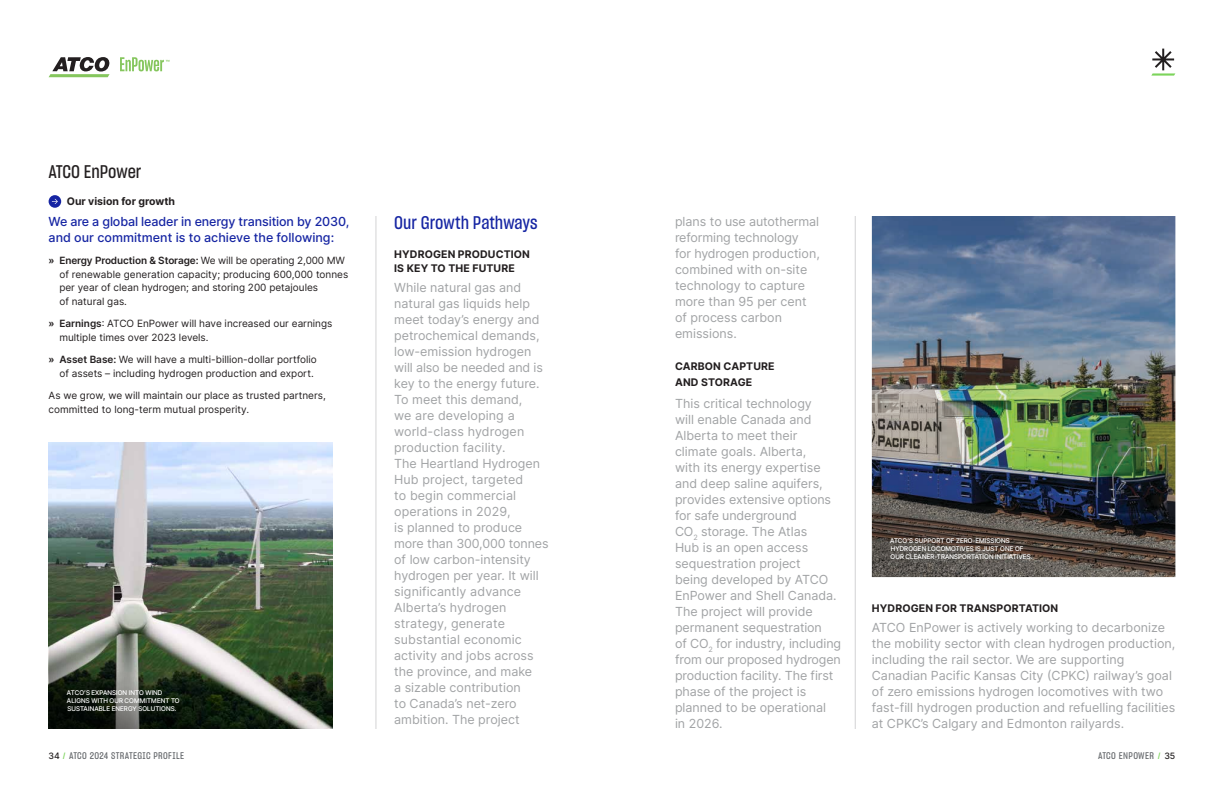
<style>
.page{position:relative;width:1224px;height:792px;background:#fff}
.page>*{position:absolute;margin:0;border:0;box-sizing:border-box;transform-origin:0 0}
.t1{font:18px "Sharp Grotesk Medium 15";color:#1625a3}
.t2{font:18px "Sharp Grotesk Medium 15";color:#231f20}
.t3{font:12.5px/16px "Inter";color:#a1a3a5}
.t4{font:500 12.5px/16px "Inter";letter-spacing:-.01em;color:#1625a3}
.t5{font:700 10.5px/14px "Inter";letter-spacing:.01em;color:#231f20}
.t6{font:10px/13.5px "Inter";color:#231f20}
.t7{font:9.5px "Sharp Grotesk Medium 15";letter-spacing:.04em;color:#63666a}
.t8{font:500 6.5px/8px "Inter Tight";letter-spacing:.02em;color:#fff}
.s1{font-weight:600}
.s2{font-family:"Inter";font-weight:500;font-size:8.8px;color:#231f20}
.s3{font-size:9px;color:#7cd45b}
</style>
<div class="page">
<div style="left:49px;top:195px;width:12px;height:13px;background:#1625a3;border-radius:50%"></div>
<svg style="left:52px;top:199px;width:6px;height:5px"></svg>
<svg style="left:1151px;top:49px;width:24px;height:27px"></svg>
<svg style="left:49px;top:57px;width:61px;height:20px"></svg>
<svg style="left:120px;top:57px;width:49px;height:14px"></svg>
<hr style="left:855px;top:216px;width:1px;height:513px;background:#d3d3d4">
<hr style="left:376px;top:216px;width:1px;height:513px;background:#d3d3d4">
<img style="left:872px;top:216px;width:303px;height:250px">
<img style="left:872px;top:466px;width:303px;height:111px">
<img style="left:49px;top:442px;width:284px;height:176px">
<svg style="left:49px;top:618px;width:284px;height:111px;background:#525e4c"></svg>
<h1 class="t2" style="left:49px;top:159px;width:94px">ATCO EnPower</h1>
<p class="t5" style="left:67px;top:194px;width:110px">Our vision for growth</p>
<p class="t4" style="left:49px;top:213px;width:302px">We are a global leader in energy transition by 2030, and our commitment is to achieve the following:</p>
<p class="t6" style="left:59px;top:254px;width:290px;text-indent:-11px"><span class="s1">» Energy Production &amp; Storage:</span> We will be operating 2,000 MW of renewable generation capacity; producing 600,000 tonnes per year of clean hydrogen; and storing 200 petajoules<br>of natural gas.</p>
<p class="t6" style="left:59px;top:317px;width:275px;text-indent:-11px"><span class="s1">» Earnings</span>: ATCO EnPower will have increased our earnings multiple times over 2023 levels.</p>
<p class="t6" style="left:59px;top:353px;width:259px;text-indent:-11px"><span class="s1">» Asset Base:</span> We will have a multi-billion-dollar portfolio of assets – including hydrogen production and export.</p>
<p class="t6" style="left:49px;top:389px;width:279px">As we grow, we will maintain our place as trusted partners, committed to long-term mutual prosperity.</p>
<p class="t8" style="left:67px;top:689px;width:114px">ATCO’S EXPANSION INTO WIND<br>ALIGNS WITH OUR COMMITMENT TO<br>SUSTAINABLE ENERGY SOLUTIONS.</p>
<h1 class="t1" style="left:394px;top:210px;width:145px">Our Growth Pathways</h1>
<p class="t5" style="left:394px;top:247px;width:137px">HYDROGEN PRODUCTION<br>IS KEY TO THE FUTURE</p>
<p class="t3" style="left:394px;top:280px;width:156px">While natural gas and natural gas liquids help meet today’s energy and petrochemical demands, low-emission hydrogen will also be needed and is key to the energy future.<br>To meet this demand,<br>we are developing a world-class hydrogen production facility.<br>The Heartland Hydrogen<br>Hub project, targeted<br>to begin commercial operations in 2029,<br>is planned to produce more than 300,000 tonnes of low carbon-intensity hydrogen per year. It will significantly advance<br>Alberta’s hydrogen strategy, generate substantial economic activity and jobs across the province, and make<br>a sizable contribution<br>to Canada’s net-zero ambition. The project</p>
<p class="t3" style="left:675px;top:213px;width:146px">plans to use autothermal reforming technology<br>for hydrogen production, combined with on-site technology to capture more than 95 per cent of process carbon emissions.</p>
<p class="t5" style="left:675px;top:357px;width:101px;line-height:16px">CARBON CAPTURE<br>AND STORAGE</p>
<p class="t3" style="left:675px;top:395px;width:168px">This critical technology<br>will enable Canada and<br>Alberta to meet their climate goals. Alberta,<br>with its energy expertise and deep saline aquifers, provides extensive options for safe underground<br>CO<sub>2</sub> storage. The Atlas<br>Hub is an open access sequestration project<br>being developed by ATCO<br>EnPower and Shell Canada.<br>The project will provide permanent sequestration<br>of CO<sub>2</sub> for industry, including from our proposed hydrogen production facility. The first phase of the project is planned to be operational<br>in 2026.</p>
<p class="t8" style="left:890px;top:537px;width:144px">ATCO’S SUPPORT OF ZERO-EMISSIONS<br>HYDROGEN LOCOMOTIVES IS JUST ONE OF<br>OUR CLEANER-TRANSPORTATION INITIATIVES.</p>
<p class="t5" style="left:872px;top:601px;width:188px">HYDROGEN FOR TRANSPORTATION</p>
<p class="t3" style="left:872px;top:619px;width:305px">ATCO EnPower is actively working to decarbonize the mobility sector with clean hydrogen production, including the rail sector. We are supporting Canadian Pacific Kansas City (CPKC) railway’s goal of zero emissions hydrogen locomotives with two fast-fill hydrogen production and refuelling facilities at CPKC’s Calgary and Edmonton railyards.</p>
<p class="t7" style="left:49px;top:749px;width:137px"><span class="s2">34</span> <span class="s3">/</span> ATCO 2024 STRATEGIC PROFILE</p>
<p class="t7" style="left:1098px;top:749px;width:79px">ATCO ENPOWER <span class="s3">/</span> <span class="s2">35</span></p>
</div>
